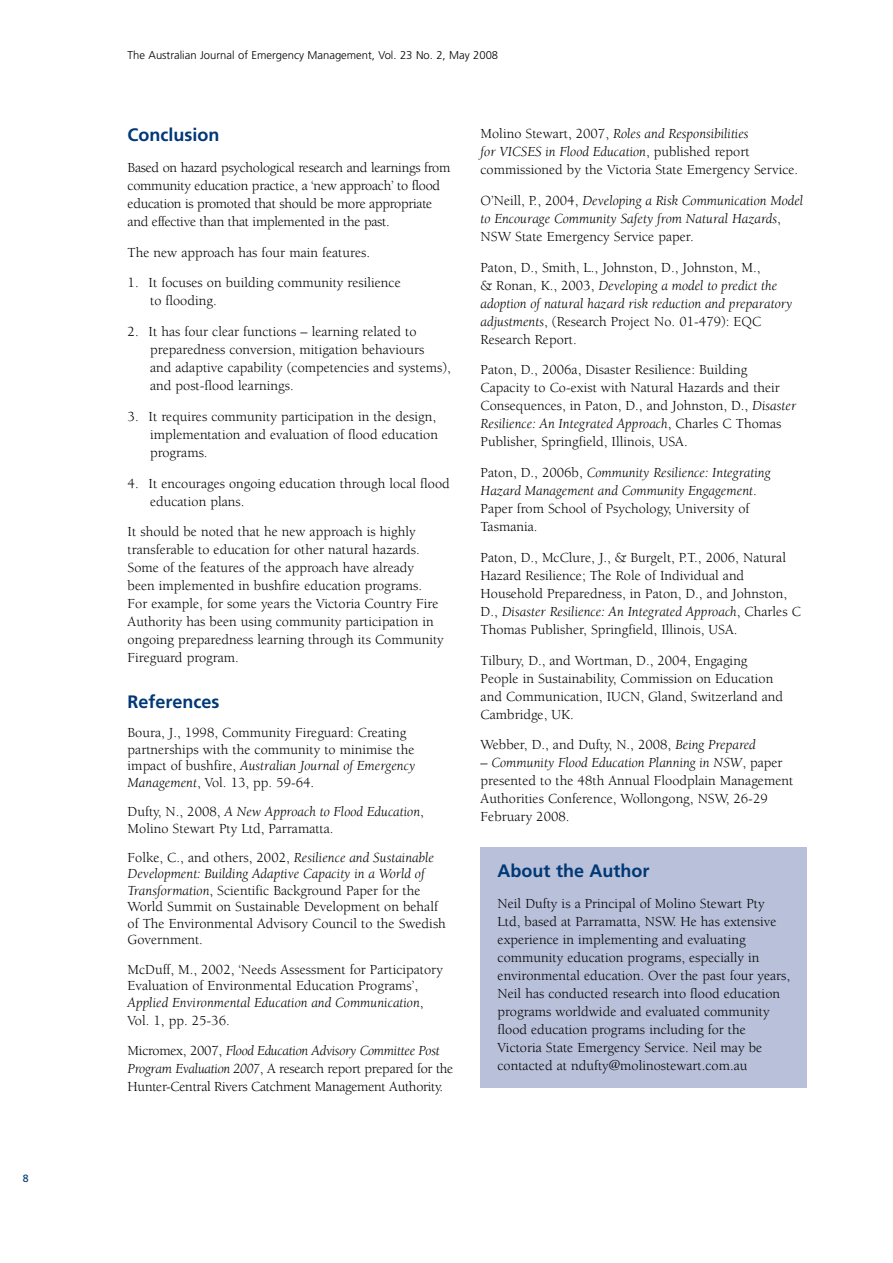
<style>
.page{position:relative;width:893px;height:1263px;background:#fff}
.page>*{position:absolute;margin:0;border:0;box-sizing:border-box;transform-origin:0 0}
.t1{font:700 18px "Frutiger";color:#003876}
.t2{font:14.25px/18px "Berkeley";color:#000}
.t3{font:14.25px/18px "Berkeley";letter-spacing:-.02em;color:#000}
.t4{font:italic 14.25px/18px "Berkeley";color:#000}
.t5{font:italic 14.25px/30.8px "Berkeley";letter-spacing:-.02em;color:#000}
.t6{font:300 11.25px "Frutiger";color:#000}
.t7{font:10.5px "Frutiger";color:#003876}
.s1{font-style:italic}
.s2{font-style:normal}
</style>
<div class="page">
<div style="left:481px;top:847px;width:326px;height:240px;background:#b9c0d9"></div>
<p class="t7" style="left:23px;top:1172px;width:7px">8</p>
<p class="t6" style="left:128px;top:49px;width:372px">The Australian Journal of Emergency Management, Vol. 23 No. 2, May 2008</p>
<p class="t1" style="left:128px;top:124px;width:93px">Conclusion</p>
<p class="t3" style="left:128px;top:159px;width:324px">Based on hazard psychological research and learnings from community education practice, a ‘new approach’ to flood education is promoted that should be more appropriate and effective than that implemented in the past.</p>
<p class="t2" style="left:128px;top:243px;width:244px">The new approach has four main features.</p>
<p class="t2" style="left:150px;top:274px;width:252px;text-indent:-23px">1. It focuses on building community resilience to flooding.</p>
<p class="t2" style="left:150px;top:323px;width:302px;text-indent:-23px">2. It has four clear functions – learning related to preparedness conversion, mitigation behaviours<br>and adaptive capability (competencies and systems), and post-flood learnings.</p>
<p class="t2" style="left:150px;top:408px;width:289px;text-indent:-23px">3. It requires community participation in the design, implementation and evaluation of flood education programs.</p>
<p class="t2" style="left:150px;top:474px;width:301px;text-indent:-23px">4. It encourages ongoing education through local flood education plans.</p>
<p class="t2" style="left:128px;top:523px;width:318px">It should be noted that he new approach is highly transferable to education for other natural hazards.<br>Some of the features of the approach have already been implemented in bushfire education programs.<br>For example, for some years the Victoria Country Fire Authority has been using community participation in ongoing preparedness learning through its Community Fireguard program.</p>
<p class="t1" style="left:128px;top:691px;width:93px">References</p>
<p class="t2" style="left:128px;top:725px;width:289px;line-height:16.5px">Boura, J., 1998, Community Fireguard: Creating partnerships with the community to minimise the impact of bushfire, <span class="s1">Australian Journal of Emergency Management</span>, Vol. 13, pp. 59-64.</p>
<p class="t2" style="left:128px;top:804px;width:298px;line-height:16.5px">Dufty, N., 2008, <span class="s1">A New Approach to Flood Education</span>,<br>Molino Stewart Pty Ltd, Parramatta.</p>
<p class="t2" style="left:128px;top:849px;width:320px;line-height:16.5px">Folke, C., and others, 2002, <span class="s1">Resilience and Sustainable Development: Building Adaptive Capacity in a World of Transformation</span>, Scientific Background Paper for the World Summit on Sustainable Development on behalf of The Environmental Advisory Council to the Swedish Government.</p>
<p class="t2" style="left:128px;top:961px;width:317px;line-height:16.5px">McDuff, M., 2002, ‘Needs Assessment for Participatory<br>Evaluation of Environmental Education Programs’,<br><span class="s1">Applied Environmental Education and Communication</span>,</p>
<p class="t5" style="left:128px;top:1005px;width:314px"><span class="s2">Vol. 1, pp. 25-36.<br>Micromex, 2007,</span> Flood Education Advisory Committee Post</p>
<p class="t3" style="left:128px;top:1060px;width:327px"><span class="s1">Program Evaluation 2007</span>, A research report prepared for the<br>Hunter-Central Rivers Catchment Management Authority.</p>
<p class="t2" style="left:481px;top:125px;width:319px">Molino Stewart, 2007, <span class="s1">Roles and Responsibilities<br>for VICSES in Flood Education</span>, published report commissioned by the Victoria State Emergency Service.</p>
<p class="t4" style="left:481px;top:192px;width:324px"><span class="s2">O’Neill, P., 2004,</span> Developing a Risk Communication Model to Encourage Community Safety from Natural Hazards<span class="s2">,<br>NSW State Emergency Service paper.</span></p>
<p class="t2" style="left:481px;top:258px;width:313px">Paton, D., Smith, L., Johnston, D., Johnston, M.,<br>&amp; Ronan, K., 2003, <span class="s1">Developing a model to predict the adoption of natural hazard risk reduction and preparatory adjustments</span>, (Research Project No. 01-479): EQC Research Report.</p>
<p class="t2" style="left:481px;top:361px;width:317px">Paton, D., 2006a, Disaster Resilience: Building Capacity to Co-exist with Natural Hazards and their Consequences, in Paton, D., and Johnston, D., <span class="s1">Disaster Resilience: An Integrated Approach</span>, Charles C Thomas Publisher, Springfield, Illinois, USA.</p>
<p class="t4" style="left:481px;top:464px;width:291px"><span class="s2">Paton, D., 2006b,</span> Community Resilience: Integrating Hazard Management and Community Engagement<span class="s2">.<br>Paper from School of Psychology, University of Tasmania.</span></p>
<p class="t2" style="left:481px;top:549px;width:322px">Paton, D., McClure, J., &amp; Burgelt, P.T., 2006, Natural Hazard Resilience; The Role of Individual and Household Preparedness, in Paton, D., and Johnston, D., <span class="s1">Disaster Resilience: An Integrated Approach</span>, Charles C Thomas Publisher, Springfield, Illinois, USA.</p>
<p class="t2" style="left:481px;top:651px;width:304px">Tilbury, D., and Wortman, D., 2004, Engaging People in Sustainability, Commission on Education and Communication, IUCN, Gland, Switzerland and Cambridge, UK.</p>
<p class="t2" style="left:481px;top:736px;width:277px">Webber, D., and Dufty, N., 2008, <span class="s1">Being Prepared</span></p>
<p class="t2" style="left:481px;top:754px;width:314px"><span class="s1">– Community Flood Education Planning in NSW</span>, paper presented to the 48th Annual Floodplain Management Authorities Conference, Wollongong, NSW, 26-29<br>February 2008.</p>
<p class="t1" style="left:498px;top:861px;width:154px">About the Author</p>
<p class="t2" style="left:498px;top:895px;width:294px">Neil Dufty is a Principal of Molino Stewart Pty Ltd, based at Parramatta, NSW. He has extensive experience in implementing and evaluating community education programs, especially in environmental education. Over the past four years, Neil has conducted research into flood education programs worldwide and evaluated community flood education programs including for the Victoria State Emergency Service. Neil may be contacted at ndufty@molinostewart.com.au</p>
</div>
